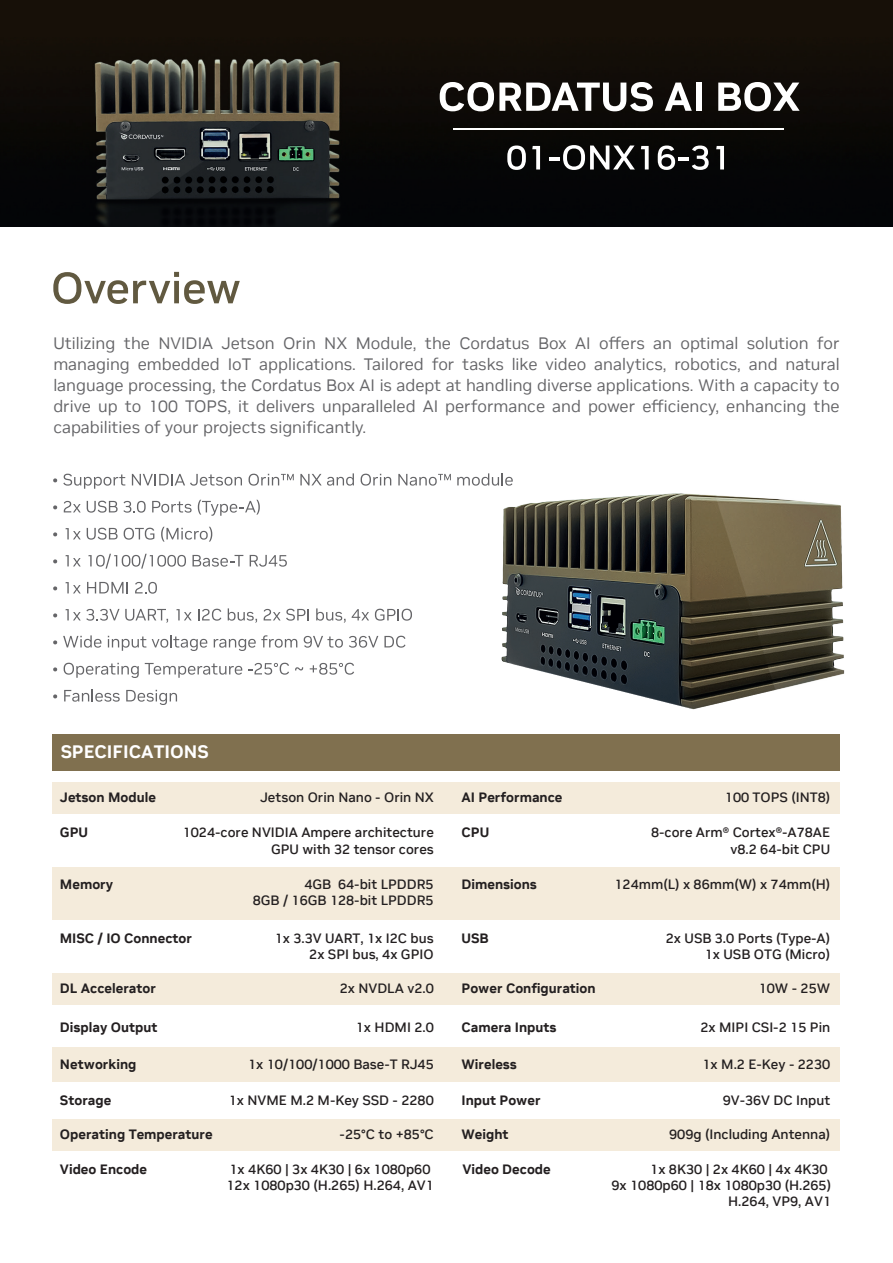
<style>
.page{position:relative;width:893px;height:1263px;background:#fff}
.page>*{position:absolute;margin:0;border:0;box-sizing:border-box;transform-origin:0 0}
.t1{font:700 18px "NVIDIA Sans";color:#fff}
.t2{font:16.5px/21px "NVIDIA Sans";color:#656568;text-align:justify}
.t3{font:500 13.5px/16.2px "NVIDIA Sans";color:#231f20;text-align:right}
.t4{font:700 13.5px "NVIDIA Sans";color:#231f20}
</style>
<div class="page">
<div style="left:0;top:0;width:893px;height:48px;background:#171008"></div>
<img style="left:0;top:48px;width:893px;height:178px">
<svg style="left:507px;top:146px;width:19px;height:24px"></svg>
<svg style="left:532px;top:146px;width:8px;height:23px"></svg>
<svg style="left:549px;top:145px;width:86px;height:25px"></svg>
<svg style="left:641px;top:146px;width:8px;height:23px"></svg>
<svg style="left:658px;top:146px;width:51px;height:24px"></svg>
<svg style="left:716px;top:146px;width:8px;height:23px"></svg>
<svg style="left:440px;top:82px;width:213px;height:29px"></svg>
<svg style="left:665px;top:83px;width:27px;height:28px"></svg>
<div style="left:696px;top:83px;width:5px;height:28px;background:#fff"></div>
<svg style="left:718px;top:82px;width:82px;height:29px"></svg>
<hr style="left:453px;top:128px;width:331px;height:1px;background:#fff">
<div style="left:53px;top:782px;width:787px;height:31px;background:#f4ebdb"></div>
<div style="left:53px;top:867px;width:787px;height:52px;background:#f4ebdb"></div>
<div style="left:53px;top:973px;width:787px;height:32px;background:#f4ebdb"></div>
<div style="left:53px;top:1047px;width:787px;height:35px;background:#f4ebdb"></div>
<div style="left:53px;top:1119px;width:787px;height:32px;background:#f4ebdb"></div>
<div style="left:53px;top:734px;width:787px;height:37px;background:#80704f"></div>
<svg style="left:53px;top:272px;width:187px;height:32px"></svg>
<svg style="left:53px;top:478px;width:4px;height:4px"></svg>
<svg style="left:63px;top:474px;width:62px;height:15px"></svg>
<svg style="left:132px;top:474px;width:110px;height:12px"></svg>
<svg style="left:249px;top:474px;width:45px;height:12px"></svg>
<svg style="left:300px;top:473px;width:54px;height:13px"></svg>
<svg style="left:361px;top:474px;width:30px;height:12px"></svg>
<svg style="left:398px;top:474px;width:53px;height:12px"></svg>
<svg style="left:457px;top:476px;width:12px;height:10px"></svg>
<svg style="left:53px;top:505px;width:4px;height:4px"></svg>
<svg style="left:64px;top:501px;width:17px;height:11px"></svg>
<svg style="left:87px;top:501px;width:59px;height:12px"></svg>
<svg style="left:152px;top:501px;width:40px;height:12px"></svg>
<svg style="left:198px;top:500px;width:62px;height:16px"></svg>
<svg style="left:53px;top:532px;width:4px;height:4px"></svg>
<svg style="left:66px;top:528px;width:15px;height:11px"></svg>
<svg style="left:87px;top:528px;width:31px;height:12px"></svg>
<svg style="left:124px;top:528px;width:30px;height:12px"></svg>
<svg style="left:161px;top:527px;width:51px;height:15px"></svg>
<svg style="left:53px;top:559px;width:4px;height:4px"></svg>
<svg style="left:66px;top:555px;width:15px;height:11px"></svg>
<svg style="left:88px;top:554px;width:98px;height:15px"></svg>
<svg style="left:192px;top:555px;width:51px;height:12px"></svg>
<svg style="left:250px;top:555px;width:37px;height:12px"></svg>
<svg style="left:53px;top:586px;width:4px;height:4px"></svg>
<svg style="left:66px;top:582px;width:15px;height:11px"></svg>
<svg style="left:87px;top:582px;width:41px;height:11px"></svg>
<svg style="left:135px;top:582px;width:22px;height:12px"></svg>
<svg style="left:53px;top:613px;width:4px;height:4px"></svg>
<svg style="left:66px;top:609px;width:102px;height:14px"></svg>
<svg style="left:176px;top:609px;width:16px;height:11px"></svg>
<svg style="left:198px;top:609px;width:23px;height:12px"></svg>
<svg style="left:228px;top:608px;width:29px;height:15px"></svg>
<svg style="left:264px;top:609px;width:45px;height:12px"></svg>
<svg style="left:316px;top:608px;width:30px;height:15px"></svg>
<svg style="left:352px;top:609px;width:17px;height:11px"></svg>
<svg style="left:375px;top:609px;width:37px;height:12px"></svg>
<svg style="left:53px;top:640px;width:4px;height:4px"></svg>
<svg style="left:63px;top:635px;width:38px;height:13px"></svg>
<svg style="left:108px;top:636px;width:38px;height:15px"></svg>
<svg style="left:152px;top:635px;width:55px;height:16px"></svg>
<svg style="left:214px;top:635px;width:83px;height:16px"></svg>
<svg style="left:349px;top:636px;width:29px;height:12px"></svg>
<svg style="left:304px;top:636px;width:39px;height:12px"></svg>
<svg style="left:384px;top:636px;width:21px;height:12px"></svg>
<svg style="left:53px;top:667px;width:4px;height:4px"></svg>
<svg style="left:64px;top:663px;width:75px;height:15px"></svg>
<svg style="left:145px;top:663px;width:97px;height:15px"></svg>
<svg style="left:248px;top:663px;width:41px;height:12px"></svg>
<svg style="left:295px;top:667px;width:8px;height:3px"></svg>
<svg style="left:310px;top:663px;width:44px;height:12px"></svg>
<svg style="left:53px;top:694px;width:4px;height:4px"></svg>
<svg style="left:64px;top:689px;width:56px;height:13px"></svg>
<svg style="left:126px;top:690px;width:51px;height:15px"></svg>
<img style="left:469px;top:473px;width:376px;height:237px">
<p class="t2" style="left:53px;top:333px;width:788px">Utilizing the NVIDIA Jetson Orin NX Module, the Cordatus Box AI offers an optimal solution for managing embedded IoT applications. Tailored for tasks like video analytics, robotics, and natural language processing, the Cordatus Box AI is adept at handling diverse applications. With a capacity to drive up to 100 TOPS, it delivers unparalleled AI performance and power efficiency, enhancing the capabilities of your projects significantly.</p>
<h1 class="t1" style="left:61px;top:741px;width:149px">SPECIFICATIONS</h1>
<p class="t4" style="left:60px;top:789px;width:97px">Jetson Module</p>
<p class="t3" style="left:260px;top:789px;width:175px">Jetson Orin Nano - Orin NX</p>
<p class="t4" style="left:462px;top:789px;width:102px">AI Performance</p>
<p class="t3" style="left:725px;top:789px;width:107px">100 TOPS (INT8)</p>
<p class="t4" style="left:60px;top:824px;width:30px">GPU</p>
<p class="t3" style="left:183px;top:825px;width:253px">1024-core NVIDIA Ampere architecture<br>GPU with 32 tensor cores</p>
<p class="t4" style="left:462px;top:824px;width:29px">CPU</p>
<p class="t3" style="left:651px;top:825px;width:181px">8-core Arm® Cortex®-A78AE v8.2 64-bit CPU</p>
<p class="t4" style="left:60px;top:876px;width:55px">Memory</p>
<p class="t3" style="left:253px;top:876px;width:182px">4GB 64-bit LPDDR5<br>8GB / 16GB 128-bit LPDDR5</p>
<p class="t4" style="left:462px;top:876px;width:77px">Dimensions</p>
<p class="t3" style="left:614px;top:876px;width:217px">124mm(L) x 86mm(W) x 74mm(H)</p>
<p class="t4" style="left:60px;top:930px;width:134px">MISC / IO Connector</p>
<p class="t3" style="left:275px;top:930px;width:160px">1x 3.3V UART, 1x I2C bus<br>2x SPI bus, 4x GPIO</p>
<p class="t4" style="left:462px;top:930px;width:29px">USB</p>
<p class="t3" style="left:666px;top:930px;width:166px">2x USB 3.0 Ports (Type-A)<br>1x USB OTG (Micro)</p>
<p class="t4" style="left:60px;top:980px;width:98px">DL Accelerator</p>
<p class="t3" style="left:340px;top:980px;width:96px">2x NVDLA v2.0</p>
<p class="t4" style="left:462px;top:980px;width:136px">Power Configuration</p>
<p class="t3" style="left:759px;top:980px;width:73px">10W - 25W</p>
<p class="t4" style="left:60px;top:1019px;width:99px">Display Output</p>
<p class="t3" style="left:356px;top:1019px;width:79px">1x HDMI 2.0</p>
<p class="t4" style="left:462px;top:1019px;width:96px">Camera Inputs</p>
<p class="t3" style="left:700px;top:1019px;width:131px">2x MIPI CSI-2 15 Pin</p>
<p class="t4" style="left:60px;top:1056px;width:78px">Networking</p>
<p class="t3" style="left:248px;top:1056px;width:187px">1x 10/100/1000 Base-T RJ45</p>
<p class="t4" style="left:462px;top:1056px;width:57px">Wireless</p>
<p class="t3" style="left:702px;top:1056px;width:129px">1x M.2 E-Key - 2230</p>
<p class="t4" style="left:60px;top:1092px;width:53px">Storage</p>
<p class="t3" style="left:229px;top:1092px;width:207px">1x NVME M.2 M-Key SSD - 2280</p>
<p class="t4" style="left:462px;top:1092px;width:81px">Input Power</p>
<p class="t3" style="left:723px;top:1092px;width:109px">9V-36V DC Input</p>
<p class="t4" style="left:60px;top:1126px;width:154px">Operating Temperature</p>
<p class="t3" style="left:340px;top:1126px;width:96px">-25°C to +85°C</p>
<p class="t4" style="left:462px;top:1126px;width:49px">Weight</p>
<p class="t3" style="left:669px;top:1126px;width:163px">909g (Including Antenna)</p>
<p class="t4" style="left:60px;top:1160px;width:89px">Video Encode</p>
<p class="t3" style="left:226px;top:1161px;width:209px;text-align:left">1x 4K60 | 3x 4K30 | 6x 1080p60<br>12x 1080p30 (H.265) H.264, AV1</p>
<p class="t4" style="left:462px;top:1160px;width:90px">Video Decode</p>
<p class="t3" style="left:611px;top:1161px;width:221px">1x 8K30 | 2x 4K60 | 4x 4K30<br>9x 1080p60 | 18x 1080p30 (H.265)<br>H.264, VP9, AV1</p>
</div>
